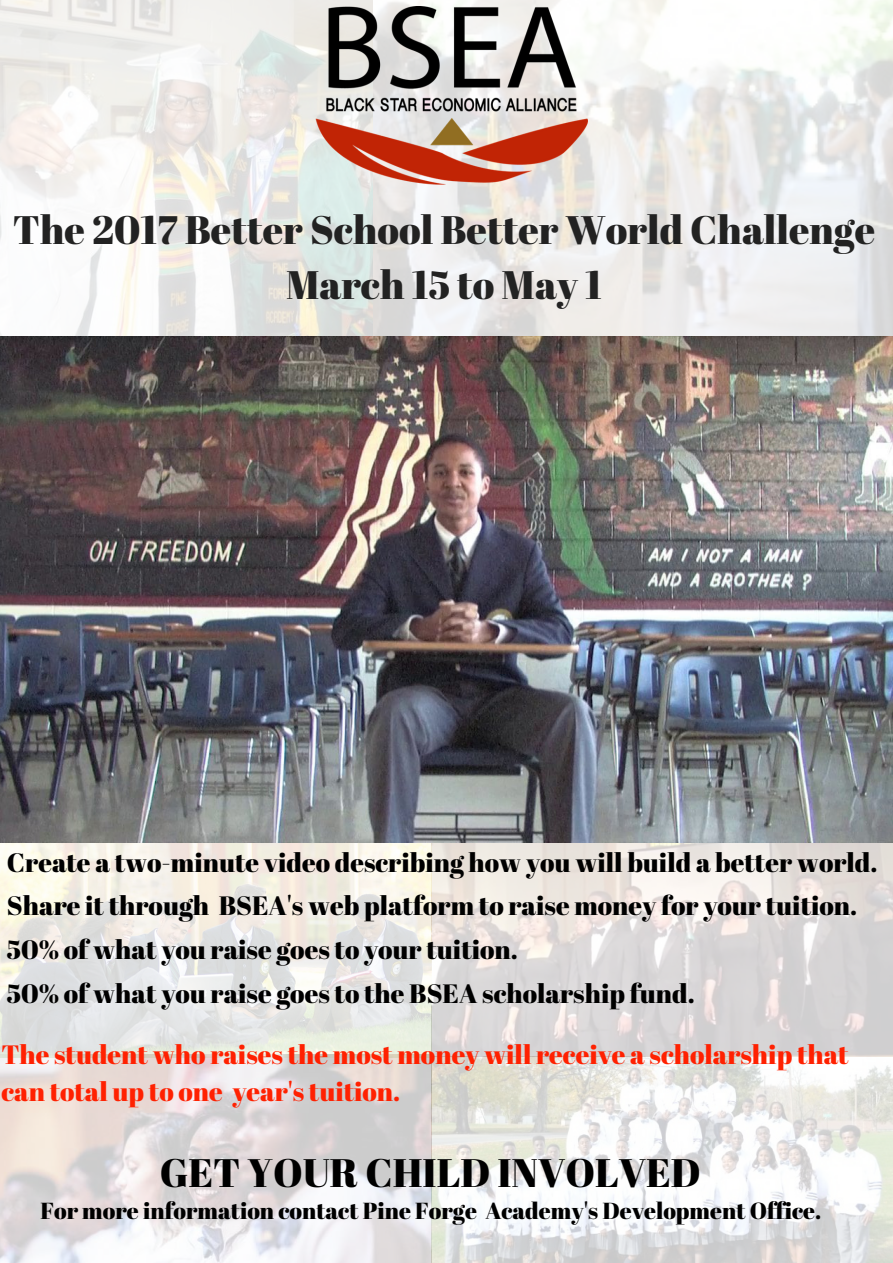
<style>
.page{position:relative;width:893px;height:1263px;background:#fff}
.page>*{position:absolute;margin:0;border:0;box-sizing:border-box;transform-origin:0 0}
.t1{font:39.75px/55.1px "Abril Fatface";color:#222;text-align:center}
.t2{font:39.75px "Abril Fatface";color:#000}
.t3{font:26.47px/43.9px "Abril Fatface";color:#000}
.t4{font:26.47px/36.6px "Abril Fatface";color:#ff2101}
.t5{font:23.17px "Abril Fatface";color:#000}
</style>
<div class="page">
<img style="left:373px;top:0;width:520px;height:337px">
<img style="left:0;top:0;width:372px;height:336px">
<img style="left:305px;top:6px;width:282px;height:204px">
<img style="left:0;top:336px;width:892px;height:507px">
<img style="left:0;top:844px;width:431px;height:210px">
<img style="left:431px;top:843px;width:462px;height:420px">
<img style="left:0;top:1054px;width:432px;height:209px">
<h1 class="t1" style="left:13px;top:201px;width:864px">The 2017 Better School Better World Challenge<br>March 15 to May 1</h1>
<p class="t3" style="left:7px;top:839px;width:872px">Create a two-minute video describing how you will build a better world.<br>Share it through BSEA's web platform to raise money for your tuition.<br>50% of what you raise goes to your tuition.<br>50% of what you raise goes to the BSEA scholarship fund.</p>
<p class="t4" style="left:1px;top:1036px;width:849px">The student who raises the most money will receive a scholarship that can total up to one year's tuition.</p>
<h1 class="t2" style="left:160px;top:1144px;width:543px">GET YOUR CHILD INVOLVED</h1>
<p class="t5" style="left:40px;top:1194px;width:782px">For more information contact Pine Forge Academy's Development Office.</p>
</div>
